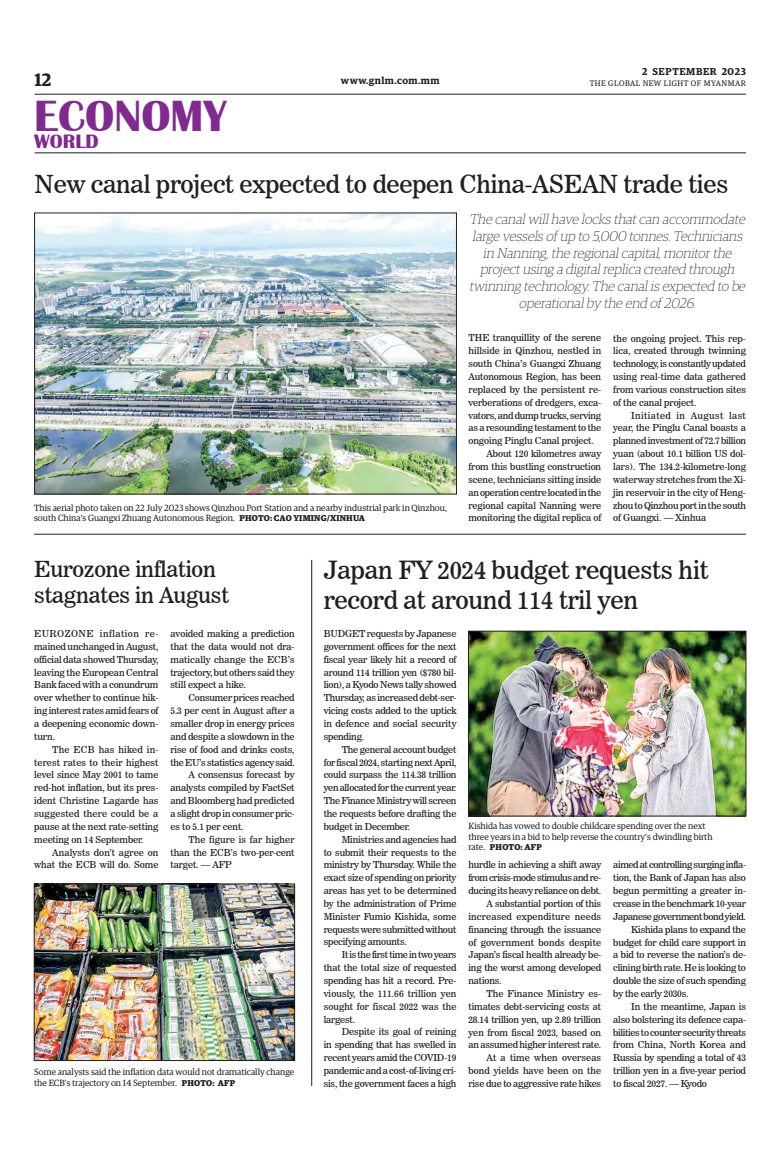
<style>
.page{position:relative;width:773px;height:1152px;background:#fff}
.page>*{position:absolute;margin:0;border:0;box-sizing:border-box;transform-origin:0 0}
.t1{font:700 45px "Britannic";color:#802990}
._2_Clm_Head{font:25px/30px "News 706 BT Roman C";letter-spacing:-.01em;color:#231f20}
._2_Clm_Head-2{font:24.7px "News 706 BT Roman C";letter-spacing:-.01em;color:#231f20}
._2_Clm_Head-3{font:22px/26.4px "News 706 BT Roman C";letter-spacing:-.01em;color:#231f20}
.t2{font:700 20px "Britannic";color:#802990}
.t3{font:600 18px "Guardian Egyp";color:#231f20}
.t4{font:italic 100 14px/16.8px "Guardian Egyp";color:#231f20;text-align:center}
.t5{font:600 10px "Guardian Egyp";letter-spacing:.04em;color:#231f20}
.t6{font:600 10px "Guardian Egyp";letter-spacing:.06em;color:#231f20}
._2nd_Body{font:9.5px/12.9px "News 706 BT Roman C";letter-spacing:-.02em;color:#231f20;text-align:justify}
.Normal_Para{font:9.5px/12.9px "News 706 BT Roman C";letter-spacing:-.01em;color:#231f20;text-align:justify}
._2nd_Body-2{font:9.5px/12.9px "News 706 BT Roman C";color:#231f20;text-align:right}
.t7{font:9px/10.8px "Guardian Egyp";color:#231f20}
.t8{font:700 8.5px "Guardian Egyp";letter-spacing:.02em;color:#231f20}
.t9{font:8px "Guardian Egyp";letter-spacing:.06em;color:#231f20}
.s1{font-weight:700;font-size:8.5px}
.s2{font-weight:400;font-size:9px}
</style>
<div class="page">
<hr style="left:35px;top:94px;width:711px;height:1px;background:#231f20">
<hr style="left:35px;top:153px;width:711px;height:1px;background:#231f20">
<img style="left:36px;top:215px;width:418px;height:277px">
<img style="left:470px;top:633px;width:274px;height:181px">
<div style="left:468px;top:631px;width:278px;height:185px;border:1px solid #231f20"></div>
<hr style="left:34px;top:534px;width:712px;height:1px;background:#231f20">
<img style="left:36px;top:886px;width:257px;height:173px">
<div style="left:34px;top:884px;width:261px;height:177px;border:1px solid #231f20"></div>
<hr style="left:311px;top:560px;width:1px;height:526px;background:#231f20">
<h3 class="t3" style="left:35px;top:67px;width:18px">12</h3>
<p class="t6" style="left:642px;top:64px;width:105px">2 SEPTEMBER 2023</p>
<p class="t5" style="left:341px;top:73px;width:100px">www.gnlm.com.mm</p>
<p class="t9" style="left:589px;top:78px;width:158px">THE GLOBAL NEW LIGHT OF MYANMAR</p>
<h1 class="t1" style="left:34px;top:90px;width:194px">ECONOMY</h1>
<h3 class="t2" style="left:34px;top:130px;width:66px">WORLD</h3>
<p class="_2_Clm_Head-2" style="left:35px;top:169px;width:695px">New canal project expected to deepen China-ASEAN trade ties</p>
<p class="t4" style="left:469px;top:210px;width:280px">The canalwillhave locks thatcan accommodate large vessels of up to 5,000 tonnes.Technicians in Nanning,the regionalcapital,monitorthe<br>proj ectusing a digitalreplica created through twinning technology.The canalis expected to be operationalby the end of 2026.</p>
<p class="Normal_Para" style="left:468px;top:332px;width:134px">THE tranquillity of the serene hillside in Qinzhou, nestled in south China’s Guangxi Zhuang Autonomous Region, has been replaced by the persistent re&shy;verberations of dredgers, exca&shy;vators, and dump trucks, serving as a resounding testament to the ongoing Pinglu Canal project.</p>
<p class="_2nd_Body" style="left:468px;top:447px;width:134px;text-indent:18px">About 120 kilometres away from this bustling construction scene, technicians sitting inside an operation centre located in the regional capital Nanning were monitoring the digital replica of</p>
<p class="_2nd_Body" style="left:613px;top:332px;width:134px">the ongoing project. This rep&shy;lica, created through twinning technology, is constantly updated using real-time data gathered from various construction sites of the canal project.</p>
<p class="_2nd_Body" style="left:613px;top:409px;width:134px;text-indent:18px">Initiated in August last year, the Pinglu Canal boasts a planned investment of 72.7 billion yuan (about 10.1 billion US dol&shy;lars). The 134.2-kilometre-long waterway stretches from the Xi&shy;jin reservoir in the city of Heng&shy;zhou to Qinzhou port in the south of Guangxi. — Xinhua</p>
<p class="t7" style="left:34px;top:501px;width:414px">This aerial photo taken on 22 July 2023 shows Qinzhou Port Station and a nearby industrial park in Qinzhou, south China’s Guangxi Zhuang Autonomous Region. <span class="s1">PHOTO: CAO YIMING/XINHUA</span></p>
<p class="_2_Clm_Head" style="left:324px;top:555px;width:386px">Japan FY 2024 budget requests hit record at around 114 tril yen</p>
<p class="Normal_Para" style="left:324px;top:627px;width:134px">BUDGET requests by Japanese government offices for the next fiscal year likely hit a record of around 114 trillion yen ($780 bil&shy;lion), a Kyodo News tally showed Thursday, as increased debt-ser&shy;vicing costs added to the uptick in defence and social security spending.</p>
<p class="_2nd_Body" style="left:324px;top:743px;width:134px;text-indent:18px">The general account budget for fiscal 2024, starting next April, could surpass the 114.38 trillion yen allocated for the current year.<br>The Finance Ministry will screen the requests before drafting the budget in December.</p>
<p class="_2nd_Body" style="left:324px;top:833px;width:134px;text-indent:18px">Ministries and agencies had to submit their requests to the ministry by Thursday. While the exact size of spending on priority areas has yet to be determined by the administration of Prime Minister Fumio Kishida, some requests were submitted without specifying amounts.</p>
<p class="_2nd_Body" style="left:324px;top:948px;width:134px;text-indent:18px">It is the first time in two years that the total size of requested spending has hit a record. Pre&shy;viously, the 111.66 trillion yen sought for fiscal 2022 was the largest.</p>
<p class="_2nd_Body" style="left:324px;top:1026px;width:134px;text-indent:18px">Despite its goal of reining in spending that has swelled in recent years amid the COVID-19 pandemic and a cost-of-living cri&shy;sis, the government faces a high</p>
<p class="_2_Clm_Head-3" style="left:34px;top:555px;width:196px">Eurozone inflation stagnates in August</p>
<p class="Normal_Para" style="left:34px;top:627px;width:126px">EUROZONE inflation re&shy;mained unchanged in August, official data showed Thursday, leaving the European Central Bank faced with a conundrum over whether to continue hik&shy;ing interest rates amid fears of a deepening economic down&shy;turn.</p>
<p class="_2nd_Body" style="left:34px;top:743px;width:126px;text-indent:18px">The ECB has hiked in&shy;terest rates to their highest level since May 2001 to tame red-hot inflation, but its pres&shy;ident Christine Lagarde has suggested there could be a pause at the next rate-setting meeting on 14 September.</p>
<p class="_2nd_Body-2" style="left:34px;top:846px;width:126px">Analysts don’t agree on what the ECB will do. Some</p>
<p class="_2nd_Body" style="left:170px;top:627px;width:126px">avoided making a prediction that the data would not dra&shy;matically change the ECB’s trajectory, but others said they still expect a hike.</p>
<p class="_2nd_Body" style="left:170px;top:691px;width:126px;text-indent:18px">Consumer prices reached 5.3 per cent in August after a smaller drop in energy prices and despite a slowdown in the rise of food and drinks costs, the EU’s statistics agency said.</p>
<p class="_2nd_Body" style="left:170px;top:769px;width:126px;text-indent:18px">A consensus forecast by analysts compiled by FactSet and Bloomberg had predicted a slight drop in consumer pric&shy;es to 5.1 per cent.</p>
<p class="_2nd_Body" style="left:170px;top:833px;width:126px;text-indent:18px">The figure is far higher than the ECB’s two-per-cent target. — AFP</p>
<p class="t7" style="left:468px;top:820px;width:245px">Kishida has vowed to double childcare spending over the next three years in a bid to help reverse the country’s dwindling birth</p>
<p class="t8" style="left:468px;top:841px;width:75px"><span class="s2">rate.</span> PHOTO: AFP</p>
<p class="_2nd_Body" style="left:468px;top:859px;width:134px">hurdle in achieving a shift away from crisis-mode stimulus and re&shy;ducing its heavy reliance on debt.</p>
<p class="_2nd_Body" style="left:468px;top:897px;width:134px;text-indent:18px">A substantial portion of this increased expenditure needs financing through the issuance of government bonds despite Japan’s fiscal health already be&shy;ing the worst among developed nations.</p>
<p class="_2nd_Body" style="left:468px;top:987px;width:134px;text-indent:18px">The Finance Ministry es&shy;timates debt-servicing costs at 28.14 trillion yen, up 2.89 trillion yen from fiscal 2023, based on an assumed higher interest rate.</p>
<p class="_2nd_Body" style="left:468px;top:1051px;width:134px;text-indent:18px">At a time when overseas bond yields have been on the rise due to aggressive rate hikes</p>
<p class="_2nd_Body" style="left:613px;top:859px;width:134px">aimed at controlling surging infla&shy;tion, the Bank of Japan has also begun permitting a greater in&shy;crease in the benchmark 10-year Japanese government bond yield.</p>
<p class="_2nd_Body" style="left:613px;top:923px;width:134px;text-indent:18px">Kishida plans to expand the budget for child care support in a bid to reverse the nation’s de&shy;clining birth rate. He is looking to double the size of such spending by the early 2030s.</p>
<p class="_2nd_Body" style="left:613px;top:1000px;width:134px;text-indent:18px">In the meantime, Japan is also bolstering its defence capa&shy;bilities to counter security threats from China, North Korea and Russia by spending a total of 43 trillion yen in a five-year period to fiscal 2027. — Kyodo</p>
<p class="t7" style="left:34px;top:1066px;width:261px">Some analysts said the inflation data would not dramatically change the ECB’s trajectory on 14 September. <span class="s1">PHOTO: AFP</span></p>
</div>
